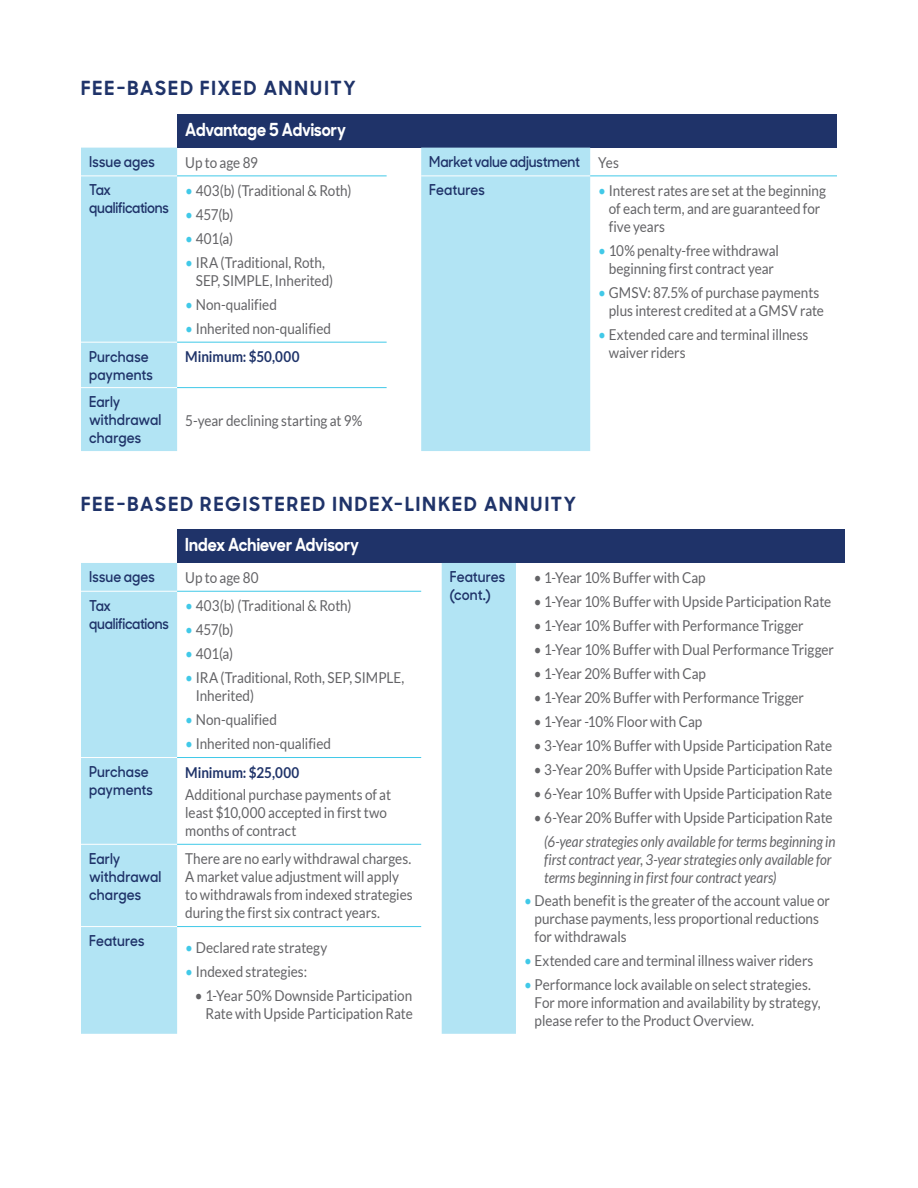
<style>
.page{position:relative;width:918px;height:1188px;background:#fff}
.page>*{position:absolute;margin:0;border:0;box-sizing:border-box;transform-origin:0 0}
.Table_Main_Head{font:700 19.5px "MM Sharp Sans";letter-spacing:.105em;color:#1f3369}
.Table_Main_Head-2{font:700 18px "MM Sharp Sans";letter-spacing:-.005em;color:#fff;scale:.9 1}
.Table_Body{font:15px/18px "Lato";letter-spacing:-.005em;color:#636366;scale:.9 1}
.Table_Main_Head-3{font:600 15px/18px "MM Sharp Sans";color:#1f3369;scale:.9 1}
.Table_Body-2{font:italic 15px/18px "Lato";letter-spacing:-.005em;color:#636366;scale:.9 1}
.Table_Main_Head-4{font:600 15px/18px "MM Sharp Sans";letter-spacing:-.02em;color:#1f3369;scale:.9 1}
.Table_Body-3{font:700 15px "Lato";color:#1f3369;scale:.9 1}
.s1{color:#41c9e8}
</style>
<div class="page">
<div style="left:177px;top:114px;width:660px;height:34px;background:#1f3369"></div>
<svg style="left:81px;top:148px;width:509px;height:303px;fill:#b2e4f4"></svg>
<hr style="left:81px;top:176px;width:96px;height:1px;background:#fff">
<hr style="left:421px;top:176px;width:169px;height:1px;background:#fff">
<hr style="left:81px;top:342px;width:96px;height:1px;background:#fff">
<hr style="left:81px;top:387px;width:96px;height:1px;background:#fff">
<hr style="left:177px;top:176px;width:210px;height:1px;background:#41c9e8">
<hr style="left:590px;top:176px;width:247px;height:1px;background:#41c9e8">
<hr style="left:177px;top:342px;width:210px;height:1px;background:#41c9e8">
<hr style="left:177px;top:387px;width:210px;height:1px;background:#41c9e8">
<div style="left:177px;top:530px;width:668px;height:33px;background:#1f3369"></div>
<svg style="left:81px;top:563px;width:435px;height:471px"></svg>
<hr style="left:81px;top:591px;width:96px;height:1px;background:#fff">
<hr style="left:81px;top:757px;width:96px;height:1px;background:#fff">
<hr style="left:81px;top:844px;width:96px;height:1px;background:#fff">
<hr style="left:177px;top:591px;width:244px;height:1px;background:#41c9e8">
<hr style="left:177px;top:757px;width:244px;height:1px;background:#41c9e8">
<hr style="left:177px;top:844px;width:244px;height:1px;background:#41c9e8">
<hr style="left:81px;top:926px;width:96px;height:1px;background:#fff">
<hr style="left:177px;top:926px;width:244px;height:1px;background:#41c9e8">
<p class="Table_Main_Head" style="left:81px;top:72px;width:276px">FEE-BASED FIXED ANNUITY</p>
<p class="Table_Main_Head-2" style="left:185px;top:115px;width:180px">Advantage 5 Advisory</p>
<p class="Table_Main_Head-3" style="left:89px;top:152px;width:75px">Issue ages</p>
<p class="Table_Body" style="left:185px;top:153px;width:82px">Up to age 89</p>
<p class="Table_Main_Head-3" style="left:429px;top:152px;width:169px">Market value adjustment</p>
<p class="Table_Body" style="left:598px;top:153px;width:24px">Yes</p>
<p class="Table_Main_Head-4" style="left:89px;top:180px;width:90px">Tax qualifications</p>
<p class="Table_Body" style="left:185px;top:182px;width:186px"><span class="s1">•</span> 403(b) (Traditional &amp; Roth)</p>
<p class="Table_Main_Head-3" style="left:429px;top:180px;width:63px">Features</p>
<p class="Table_Body" style="left:609px;top:182px;width:243px;text-indent:-10px"><span class="s1">•</span> Interest rates are set at the beginning of each term, and are guaranteed for five years</p>
<p class="Table_Body" style="left:598px;top:242px;width:202px;text-align:center"><span class="s1">•</span> 10% penalty-free withdrawal beginning first contract year</p>
<p class="Table_Body" style="left:609px;top:284px;width:241px;text-indent:-10px"><span class="s1">•</span> GMSV: 87.5% of purchase payments plus interest credited at a GMSV rate</p>
<p class="Table_Body" style="left:598px;top:326px;width:235px"><span class="s1">•</span> Extended care and terminal illness</p>
<p class="Table_Body" style="left:185px;top:206px;width:55px"><span class="s1">•</span> 457(b)</p>
<p class="Table_Body" style="left:185px;top:230px;width:55px"><span class="s1">•</span> 401(a)</p>
<p class="Table_Body" style="left:196px;top:254px;width:154px;text-indent:-10px"><span class="s1">•</span> IRA (Traditional, Roth,<br>SEP, SIMPLE, Inherited)</p>
<p class="Table_Body" style="left:185px;top:296px;width:103px"><span class="s1">•</span> Non-qualified</p>
<p class="Table_Body" style="left:185px;top:320px;width:164px"><span class="s1">•</span> Inherited non-qualified</p>
<p class="Table_Main_Head-3" style="left:89px;top:346px;width:68px">Purchase</p>
<p class="Table_Body" style="left:609px;top:344px;width:87px">waiver riders</p>
<p class="Table_Main_Head-3" style="left:89px;top:364px;width:73px">payments</p>
<p class="Table_Body-3" style="left:185px;top:348px;width:129px">Minimum: $50,000</p>
<p class="Table_Main_Head-3" style="left:89px;top:392px;width:82px">Early withdrawal charges</p>
<p class="Table_Body" style="left:185px;top:411px;width:199px">5-year declining starting at 9%</p>
<p class="Table_Main_Head" style="left:81px;top:488px;width:497px">FEE-BASED REGISTERED INDEX-LINKED ANNUITY</p>
<p class="Table_Main_Head-2" style="left:185px;top:530px;width:195px">Index Achiever Advisory</p>
<p class="Table_Main_Head-3" style="left:89px;top:567px;width:75px">Issue ages</p>
<p class="Table_Body" style="left:185px;top:569px;width:83px">Up to age 80</p>
<p class="Table_Main_Head-3" style="left:450px;top:567px;width:63px">Features (cont.)</p>
<p class="Table_Body" style="left:534px;top:569px;width:193px">• 1-Year 10% Buffer with Cap</p>
<p class="Table_Body" style="left:534px;top:593px;width:332px">• 1-Year 10% Buffer with Upside Participation Rate</p>
<p class="Table_Body" style="left:534px;top:617px;width:301px">• 1-Year 10% Buffer with Performance Trigger</p>
<p class="Table_Body" style="left:534px;top:641px;width:335px">• 1-Year 10% Buffer with Dual Performance Trigger</p>
<p class="Table_Body" style="left:534px;top:665px;width:193px">• 1-Year 20% Buffer with Cap</p>
<p class="Table_Body" style="left:534px;top:689px;width:302px">• 1-Year 20% Buffer with Performance Trigger</p>
<p class="Table_Body" style="left:534px;top:713px;width:189px">• 1-Year -10% Floor with Cap</p>
<p class="Table_Body" style="left:534px;top:737px;width:333px">• 3-Year 10% Buffer with Upside Participation Rate</p>
<p class="Table_Body" style="left:534px;top:761px;width:333px">• 3-Year 20% Buffer with Upside Participation Rate</p>
<p class="Table_Body" style="left:534px;top:785px;width:333px">• 6-Year 10% Buffer with Upside Participation Rate</p>
<p class="Table_Body" style="left:534px;top:809px;width:333px">• 6-Year 20% Buffer with Upside Participation Rate</p>
<p class="Table_Body-2" style="left:544px;top:833px;width:325px">(6-year strategies only available for terms beginning in first contract year, 3-year strategies only available for terms beginning in first four contract years)</p>
<p class="Table_Body" style="left:535px;top:891px;width:330px;text-indent:-10px"><span class="s1">•</span> Death benefit is the greater of the account value or purchase payments, less proportional reductions for withdrawals</p>
<p class="Table_Body" style="left:524px;top:951px;width:323px"><span class="s1">•</span> Extended care and terminal illness waiver riders</p>
<p class="Table_Body" style="left:535px;top:975px;width:319px;text-indent:-10px"><span class="s1">•</span> Performance lock available on select strategies.<br>For more information and availability by strategy, please refer to the Product Overview.</p>
<p class="Table_Main_Head-4" style="left:89px;top:595px;width:90px">Tax qualifications</p>
<p class="Table_Body" style="left:185px;top:597px;width:186px"><span class="s1">•</span> 403(b) (Traditional &amp; Roth)</p>
<p class="Table_Body" style="left:185px;top:621px;width:55px"><span class="s1">•</span> 457(b)</p>
<p class="Table_Body" style="left:185px;top:645px;width:55px"><span class="s1">•</span> 401(a)</p>
<p class="Table_Body" style="left:196px;top:669px;width:233px;text-indent:-10px"><span class="s1">•</span> IRA (Traditional, Roth, SEP, SIMPLE,<br>Inherited)</p>
<p class="Table_Body" style="left:185px;top:711px;width:103px"><span class="s1">•</span> Non-qualified</p>
<p class="Table_Body" style="left:185px;top:735px;width:164px"><span class="s1">•</span> Inherited non-qualified</p>
<p class="Table_Main_Head-3" style="left:89px;top:761px;width:73px">Purchase payments</p>
<p class="Table_Body-3" style="left:185px;top:764px;width:128px">Minimum: $25,000</p>
<p class="Table_Body" style="left:185px;top:786px;width:230px">Additional purchase payments of at least $10,000 accepted in first two months of contract</p>
<p class="Table_Main_Head-3" style="left:89px;top:848px;width:82px">Early withdrawal charges</p>
<p class="Table_Body" style="left:185px;top:850px;width:254px">There are no early withdrawal charges.<br>A market value adjustment will apply to withdrawals from indexed strategies during the first six contract years.</p>
<p class="Table_Main_Head-3" style="left:89px;top:931px;width:63px">Features</p>
<p class="Table_Body" style="left:185px;top:939px;width:160px"><span class="s1">•</span> Declared rate strategy</p>
<p class="Table_Body" style="left:185px;top:963px;width:137px"><span class="s1">•</span> Indexed strategies:</p>
<p class="Table_Body" style="left:195px;top:987px;width:244px;text-align:right">• 1-Year 50% Downside Participation<br>Rate with Upside Participation Rate</p>
</div>
